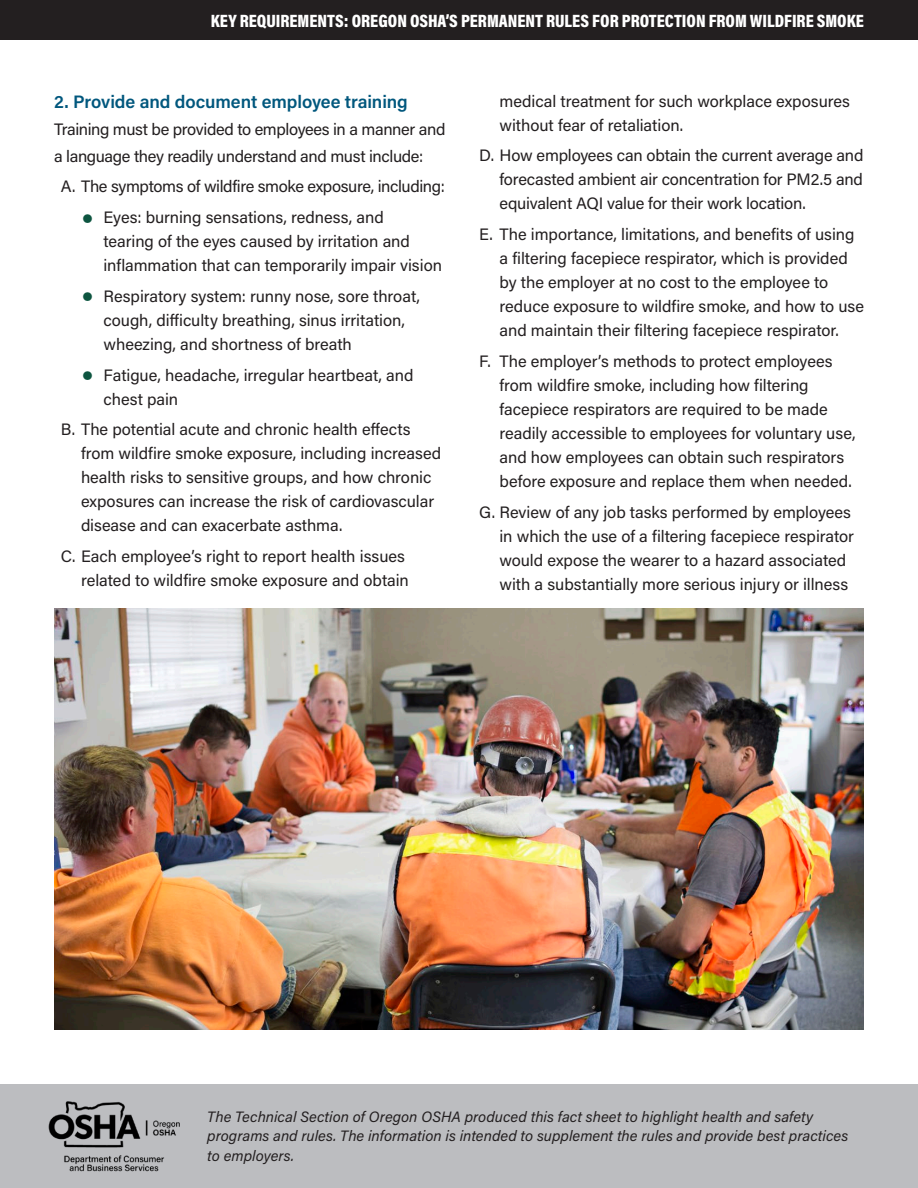
<style>
.page{position:relative;width:918px;height:1188px;background:#fff}
.page>*{position:absolute;margin:0;border:0;box-sizing:border-box;transform-origin:0 0}
.t1{font:900 18px "Acumin Pro Cond";color:#fff}
.t2{font:600 18px "Acumin Pro";letter-spacing:-.005em;color:#00577d}
.Body{font:16.5px/24px "Acumin Pro";letter-spacing:-.005em;color:#231f20}
.Body-2{font:16.5px/27px "Acumin Pro";letter-spacing:-.025em;color:#231f20}
.t3{font:italic 15px/19.5px "Acumin Pro";color:#231f20}
</style>
<div class="page">
<img style="left:54px;top:608px;width:810px;height:422px">
<div style="left:0;top:0;width:918px;height:40px;background:#231f20"></div>
<div style="left:0;top:1084px;width:918px;height:104px;background:#bcbdc0"></div>
<img style="left:48px;top:1101px;width:132px;height:71px">
<p class="t1" style="left:211px;top:9px;width:655px">KEY REQUIREMENTS: OREGON OSHA’S PERMANENT RULES FOR PROTECTION FROM WILDFIRE SMOKE</p>
<h3 class="t2" style="left:54px;top:89px;width:355px">2. Provide and document employee training</h3>
<p class="Body-2" style="left:54px;top:115px;width:393px">Training must be provided to employees in a manner and a language they readily understand and must include:</p>
<p class="Body" style="left:61px;top:174px;width:386px">A. The symptoms of wildfire smoke exposure, including:</p>
<p class="Body" style="left:104px;top:205px;width:340px">Eyes: burning sensations, redness, and<br>tearing of the eyes caused by irritation and inflammation that can temporarily impair vision</p>
<p class="Body" style="left:104px;top:284px;width:318px">Respiratory system: runny nose, sore throat, cough, difficulty breathing, sinus irritation, wheezing, and shortness of breath</p>
<p class="Body" style="left:104px;top:362px;width:311px">Fatigue, headache, irregular heartbeat, and chest pain</p>
<p class="Body" style="left:81px;top:417px;width:362px;text-indent:-20px">B. The potential acute and chronic health effects from wildfire smoke exposure, including increased health risks to sensitive groups, and how chronic exposures can increase the risk of cardiovascular disease and can exacerbate asthma.</p>
<p class="Body" style="left:61px;top:544px;width:350px;text-align:right">C. Each employee’s right to report health issues related to wildfire smoke exposure and obtain</p>
<p class="Body" style="left:500px;top:88px;width:352px">medical treatment for such workplace exposures without fear of retaliation.</p>
<p class="Body" style="left:500px;top:143px;width:365px;text-align:justify;text-indent:-20px">D. How employees can obtain the current average and forecasted ambient air concentration for PM2.5 and equivalent AQI value for their work location.</p>
<p class="Body" style="left:500px;top:222px;width:366px;text-indent:-20px">E. The importance, limitations, and benefits of using a filtering facepiece respirator, which is provided by the employer at no cost to the employee to reduce exposure to wildfire smoke, and how to use and maintain their filtering facepiece respirator.</p>
<p class="Body" style="left:500px;top:348px;width:357px;text-indent:-20px">F. The employer’s methods to protect employees from wildfire smoke, including how filtering facepiece respirators are required to be made readily accessible to employees for voluntary use, and how employees can obtain such respirators before exposure and replace them when needed.</p>
<p class="Body" style="left:500px;top:499px;width:356px;text-indent:-20px">G. Review of any job tasks performed by employees in which the use of a filtering facepiece respirator would expose the wearer to a hazard associated with a substantially more serious injury or illness</p>
<p class="t3" style="left:207px;top:1106px;width:643px">The Technical Section of Oregon OSHA produced this fact sheet to highlight health and safety programs and rules. The information is intended to supplement the rules and provide best practices to employers.</p>
</div>
